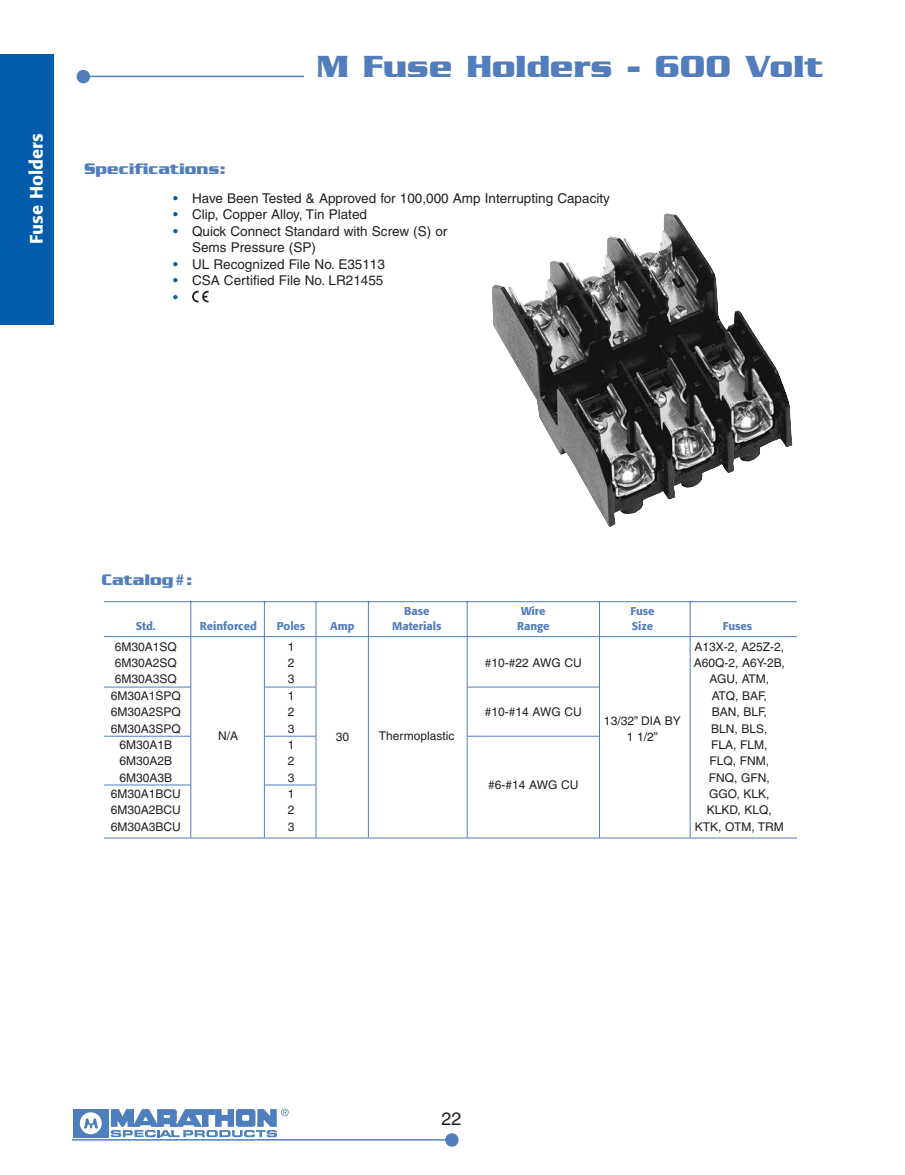
<style>
.page{position:relative;width:905px;height:1175px;background:#fff}
.page>*{position:absolute;margin:0;border:0;box-sizing:border-box;transform-origin:0 0}
.t1{font:700 33px "Serpentine";color:#517dbd}
.t2{font:500 18px "Formata";color:#fff}
.t3{font:18px "Helvetica";color:#231f20}
.t4{font:700 16.5px "Serpentine";color:#517dbd}
.t5{font:13.5px/16.5px "Helvetica";color:#231f20}
.t6{font:12px "Helvetica";color:#231f20}
.t7{font:500 11.25px "Formata";color:#517dbd}
.s1{color:#015dab}
</style>
<div class="page">
<div style="left:445px;top:1133px;width:13px;height:13px;background:#517dbd;border-radius:50%"></div>
<div style="left:73px;top:1109px;width:36px;height:28px;background:#4d7fbd"></div>
<div style="left:80px;top:1112px;width:22px;height:22px;background:#fff;border-radius:50%"></div>
<svg style="left:111px;top:1108px;width:178px;height:29px"></svg>
<svg style="left:84px;top:1118px;width:14px;height:10px"></svg>
<hr style="left:72px;top:1139px;width:376px;height:1px;background:#517dbd">
<div style="left:77px;top:70px;width:13px;height:13px;background:#517dbd;border-radius:50%"></div>
<hr style="left:90px;top:76px;width:214px;height:1px;background:#517dbd">
<div style="left:0;top:54px;width:54px;height:270px;background:#015dab"></div>
<svg style="left:192px;top:291px;width:16px;height:11px"></svg>
<img style="left:492px;top:213px;width:300px;height:314px">
<hr style="left:104px;top:636px;width:692px;height:1px;background:#517dbd">
<hr style="left:104px;top:686px;width:87px;height:1px;background:#517dbd">
<hr style="left:104px;top:736px;width:87px;height:1px;background:#517dbd">
<hr style="left:104px;top:784px;width:87px;height:1px;background:#517dbd">
<hr style="left:265px;top:686px;width:51px;height:1px;background:#517dbd">
<hr style="left:265px;top:736px;width:51px;height:1px;background:#517dbd">
<hr style="left:265px;top:784px;width:51px;height:1px;background:#517dbd">
<hr style="left:467px;top:686px;width:132px;height:1px;background:#517dbd">
<hr style="left:467px;top:736px;width:132px;height:1px;background:#517dbd">
<hr style="left:104px;top:837px;width:692px;height:1px;background:#517dbd">
<hr style="left:104px;top:601px;width:692px;height:1px;background:#517dbd">
<hr style="left:190px;top:601px;width:1px;height:236px;background:#517dbd">
<hr style="left:264px;top:601px;width:1px;height:236px;background:#517dbd">
<hr style="left:315px;top:601px;width:1px;height:236px;background:#517dbd">
<hr style="left:368px;top:601px;width:1px;height:236px;background:#517dbd">
<hr style="left:467px;top:601px;width:1px;height:236px;background:#517dbd">
<hr style="left:599px;top:601px;width:1px;height:236px;background:#517dbd">
<hr style="left:689px;top:601px;width:1px;height:236px;background:#517dbd">
<h2 class="t2" style="left:29px;top:244px;width:111px;rotate:-90deg">Fuse Holders</h2>
<h1 class="t1" style="left:316px;top:55px;width:508px">M Fuse Holders - 600 Volt</h1>
<h3 class="t4" style="left:84px;top:163px;width:143px">Specifications:</h3>
<p class="t5" style="left:173px;top:191px;width:438px"><span class="s1">•</span> Have Been Tested &amp; Approved for 100,000 Amp Interrupting Capacity</p>
<p class="t5" style="left:173px;top:207px;width:195px"><span class="s1">•</span> Clip, Copper Alloy, Tin Plated</p>
<p class="t5" style="left:192px;top:224px;width:257px;text-indent:-19px"><span class="s1">•</span> Quick Connect Standard with Screw (S) or<br>Sems Pressure (SP)</p>
<p class="t5" style="left:173px;top:257px;width:213px"><span class="s1">•</span> UL Recognized File No. E35113</p>
<p class="t5" style="left:173px;top:273px;width:212px"><span class="s1">•</span> CSA Certified File No. LR21455 <span class="s1">•</span></p>
<h3 class="t4" style="left:102px;top:574px;width:93px">Catalog#:</h3>
<p class="t7" style="left:404px;top:606px;width:27px">Base</p>
<p class="t7" style="left:521px;top:606px;width:26px">Wire</p>
<p class="t7" style="left:630px;top:606px;width:26px">Fuse</p>
<p class="t7" style="left:136px;top:621px;width:21px">Std.</p>
<p class="t7" style="left:200px;top:621px;width:58px">Reinforced</p>
<p class="t7" style="left:277px;top:621px;width:30px">Poles</p>
<p class="t7" style="left:330px;top:621px;width:26px">Amp</p>
<p class="t7" style="left:392px;top:621px;width:51px">Materials</p>
<p class="t7" style="left:517px;top:621px;width:34px">Range</p>
<p class="t7" style="left:631px;top:621px;width:23px">Size</p>
<p class="t7" style="left:722px;top:621px;width:31px">Fuses</p>
<p class="t6" style="left:115px;top:642px;width:64px">6M30A1SQ</p>
<p class="t6" style="left:288px;top:642px;width:8px">1</p>
<p class="t6" style="left:694px;top:642px;width:91px">A13X-2, A25Z-2,</p>
<p class="t6" style="left:115px;top:658px;width:64px">6M30A2SQ</p>
<p class="t6" style="left:288px;top:658px;width:8px">2</p>
<p class="t6" style="left:485px;top:658px;width:98px">#10-#22 AWG CU</p>
<p class="t6" style="left:693px;top:658px;width:93px">A60Q-2, A6Y-2B,</p>
<p class="t6" style="left:115px;top:675px;width:64px">6M30A3SQ</p>
<p class="t6" style="left:288px;top:675px;width:8px">3</p>
<p class="t6" style="left:709px;top:675px;width:61px">AGU, ATM,</p>
<p class="t6" style="left:111px;top:691px;width:72px">6M30A1SPQ</p>
<p class="t6" style="left:288px;top:691px;width:8px">1</p>
<p class="t6" style="left:711px;top:691px;width:57px">ATQ, BAF,</p>
<p class="t6" style="left:111px;top:707px;width:72px">6M30A2SPQ</p>
<p class="t6" style="left:288px;top:707px;width:8px">2</p>
<p class="t6" style="left:485px;top:707px;width:98px">#10-#14 AWG CU</p>
<p class="t6" style="left:711px;top:707px;width:57px">BAN, BLF,</p>
<p class="t6" style="left:111px;top:724px;width:72px">6M30A3SPQ</p>
<p class="t6" style="left:218px;top:731px;width:22px">N/A</p>
<p class="t6" style="left:604px;top:716px;width:78px">13/32” DIA BY</p>
<p class="t6" style="left:711px;top:724px;width:58px">BLN, BLS,</p>
<p class="t6" style="left:288px;top:724px;width:8px">3</p>
<p class="t6" style="left:379px;top:731px;width:77px">Thermoplastic</p>
<p class="t6" style="left:336px;top:732px;width:15px">30</p>
<p class="t6" style="left:627px;top:732px;width:33px">1 1/2”</p>
<p class="t6" style="left:119px;top:740px;width:54px">6M30A1B</p>
<p class="t6" style="left:288px;top:740px;width:8px">1</p>
<p class="t6" style="left:711px;top:740px;width:58px">FLA, FLM,</p>
<p class="t6" style="left:119px;top:756px;width:54px">6M30A2B</p>
<p class="t6" style="left:288px;top:756px;width:8px">2</p>
<p class="t6" style="left:709px;top:756px;width:61px">FLQ, FNM,</p>
<p class="t6" style="left:119px;top:773px;width:54px">6M30A3B</p>
<p class="t6" style="left:288px;top:773px;width:8px">3</p>
<p class="t6" style="left:488px;top:780px;width:92px">#6-#14 AWG CU</p>
<p class="t6" style="left:708px;top:773px;width:62px">FNQ, GFN,</p>
<p class="t6" style="left:111px;top:789px;width:72px">6M30A1BCU</p>
<p class="t6" style="left:288px;top:789px;width:8px">1</p>
<p class="t6" style="left:709px;top:789px;width:62px">GGO, KLK,</p>
<p class="t6" style="left:111px;top:805px;width:72px">6M30A2BCU</p>
<p class="t6" style="left:288px;top:805px;width:8px">2</p>
<p class="t6" style="left:707px;top:805px;width:66px">KLKD, KLQ,</p>
<p class="t6" style="left:111px;top:822px;width:72px">6M30A3BCU</p>
<p class="t6" style="left:288px;top:822px;width:8px">3</p>
<p class="t6" style="left:694px;top:822px;width:90px">KTK, OTM, TRM</p>
<h2 class="t3" style="left:441px;top:1111px;width:22px">22</h2>
</div>
